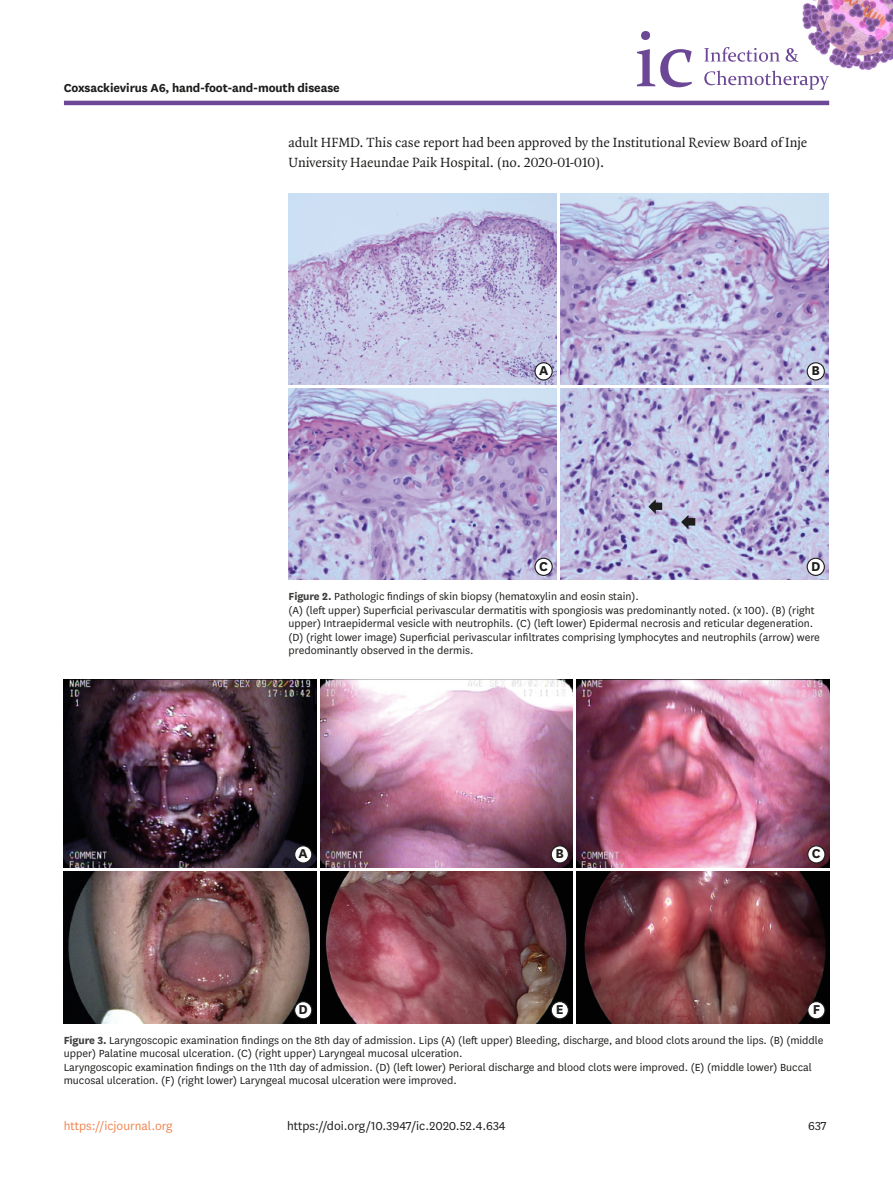
<style>
.page{position:relative;width:893px;height:1191px;background:#fff}
.page>*{position:absolute;margin:0;border:0;box-sizing:border-box;transform-origin:0 0}
.t1{font:700 15px "National";color:#1d1d1b}
.body_p{font:14.25px/19.5px "Quadraat OT";color:#1d1d1b}
.doi_running_footer{font:13.5px "National";color:#1d1d1b}
.alt-title-type{font:700 13.5px "National";letter-spacing:-.01em;color:#1d1d1b}
.t2{font:13.5px "National";color:#f18752}
.fig_caption{font:12px/13.5px "National";color:#1d1d1b}
.s1{font-weight:700;color:#3d3d3c}
</style>
<div class="page">
<img style="left:798px;top:0;width:95px;height:70px">
<svg style="left:637px;top:31px;width:55px;height:56px"></svg>
<svg style="left:704px;top:71px;width:125px;height:19px"></svg>
<svg style="left:704px;top:47px;width:94px;height:15px"></svg>
<hr style="left:64px;top:101px;width:765px;height:4px;background:#6c4796">
<img style="left:289px;top:193px;width:267px;height:191px">
<img style="left:561px;top:193px;width:268px;height:191px">
<img style="left:561px;top:388px;width:268px;height:191px">
<img style="left:289px;top:388px;width:267px;height:191px">
<div style="left:535px;top:363px;width:17px;height:17px;background:#fff;border-radius:50%"></div>
<div style="left:534px;top:362px;width:19px;height:18px;border:1px solid #1d1d1b;border-radius:50%"></div>
<div style="left:807px;top:363px;width:17px;height:17px;background:#fff;border-radius:50%"></div>
<div style="left:807px;top:362px;width:18px;height:18px;border:1px solid #1d1d1b;border-radius:50%"></div>
<div style="left:535px;top:558px;width:17px;height:17px;background:#fff;border-radius:50%"></div>
<div style="left:534px;top:557px;width:19px;height:19px;border:1px solid #1d1d1b;border-radius:50%"></div>
<div style="left:807px;top:558px;width:17px;height:17px;background:#fff;border-radius:50%"></div>
<div style="left:807px;top:557px;width:18px;height:19px;border:1px solid #1d1d1b;border-radius:50%"></div>
<svg style="left:648px;top:499px;width:14px;height:15px"></svg>
<svg style="left:681px;top:515px;width:14px;height:14px"></svg>
<img style="left:64px;top:680px;width:252px;height:187px">
<img style="left:320px;top:680px;width:253px;height:187px">
<img style="left:577px;top:680px;width:252px;height:187px">
<img style="left:577px;top:871px;width:252px;height:152px">
<img style="left:320px;top:871px;width:253px;height:152px">
<img style="left:64px;top:871px;width:252px;height:152px">
<div style="left:295px;top:846px;width:17px;height:17px;background:#fff;border-radius:50%"></div>
<div style="left:294px;top:845px;width:18px;height:18px;border:1px solid #1d1d1b;border-radius:50%"></div>
<div style="left:551px;top:846px;width:17px;height:17px;background:#fff;border-radius:50%"></div>
<div style="left:551px;top:845px;width:18px;height:18px;border:1px solid #1d1d1b;border-radius:50%"></div>
<div style="left:808px;top:846px;width:17px;height:17px;background:#fff;border-radius:50%"></div>
<div style="left:807px;top:845px;width:18px;height:18px;border:1px solid #1d1d1b;border-radius:50%"></div>
<div style="left:295px;top:1001px;width:17px;height:17px;background:#fff;border-radius:50%"></div>
<div style="left:294px;top:1001px;width:18px;height:18px;border:1px solid #1d1d1b;border-radius:50%"></div>
<div style="left:551px;top:1001px;width:17px;height:17px;background:#fff;border-radius:50%"></div>
<div style="left:551px;top:1001px;width:18px;height:18px;border:1px solid #1d1d1b;border-radius:50%"></div>
<div style="left:808px;top:1001px;width:17px;height:17px;background:#fff;border-radius:50%"></div>
<div style="left:807px;top:1001px;width:18px;height:18px;border:1px solid #1d1d1b;border-radius:50%"></div>
<p class="alt-title-type" style="left:64px;top:78px;width:277px">Coxsackievirus A6, hand-foot-and-mouth disease</p>
<p class="body_p" style="left:289px;top:133px;width:520px">adult HFMD. This case report had been approved by the Institutional Review Board of Inje<br>University Haeundae Paik Hospital. (no. 2020-01-010).</p>
<p class="t1" style="left:539px;top:360px;width:11px">A</p>
<p class="t1" style="left:811px;top:360px;width:10px">B</p>
<p class="t1" style="left:539px;top:555px;width:10px">C</p>
<p class="t1" style="left:811px;top:555px;width:11px">D</p>
<p class="fig_caption" style="left:289px;top:589px;width:533px"><span class="s1">Figure 2.</span> Pathologic findings of skin biopsy (hematoxylin and eosin stain).<br>(A) (left upper) Superficial perivascular dermatitis with spongiosis was predominantly noted. (x 100). (B) (right upper) Intraepidermal vesicle with neutrophils. (C) (left lower) Epidermal necrosis and reticular degeneration. (D) (right lower image) Superficial perivascular infiltrates comprising lymphocytes and neutrophils (arrow) were predominantly observed in the dermis.</p>
<p class="t1" style="left:299px;top:843px;width:11px">A</p>
<p class="t1" style="left:555px;top:843px;width:10px">B</p>
<p class="t1" style="left:812px;top:843px;width:10px">C</p>
<p class="t1" style="left:299px;top:999px;width:11px">D</p>
<p class="t1" style="left:556px;top:999px;width:9px">E</p>
<p class="t1" style="left:813px;top:999px;width:9px">F</p>
<p class="fig_caption" style="left:64px;top:1032px;width:761px"><span class="s1">Figure 3.</span> Laryngoscopic examination findings on the 8th day of admission. Lips (A) (left upper) Bleeding, discharge, and blood clots around the lips. (B) (middle upper) Palatine mucosal ulceration. (C) (right upper) Laryngeal mucosal ulceration.<br>Laryngoscopic examination findings on the 11th day of admission. (D) (left lower) Perioral discharge and blood clots were improved. (E) (middle lower) Buccal mucosal ulceration. (F) (right lower) Laryngeal mucosal ulceration were improved.</p>
<p class="t2" style="left:64px;top:1116px;width:110px">https://icjournal.org</p>
<p class="doi_running_footer" style="left:287px;top:1116px;width:220px">https://doi.org/10.3947/ic.2020.52.4.634</p>
<p class="doi_running_footer" style="left:808px;top:1116px;width:20px">637</p>
</div>
